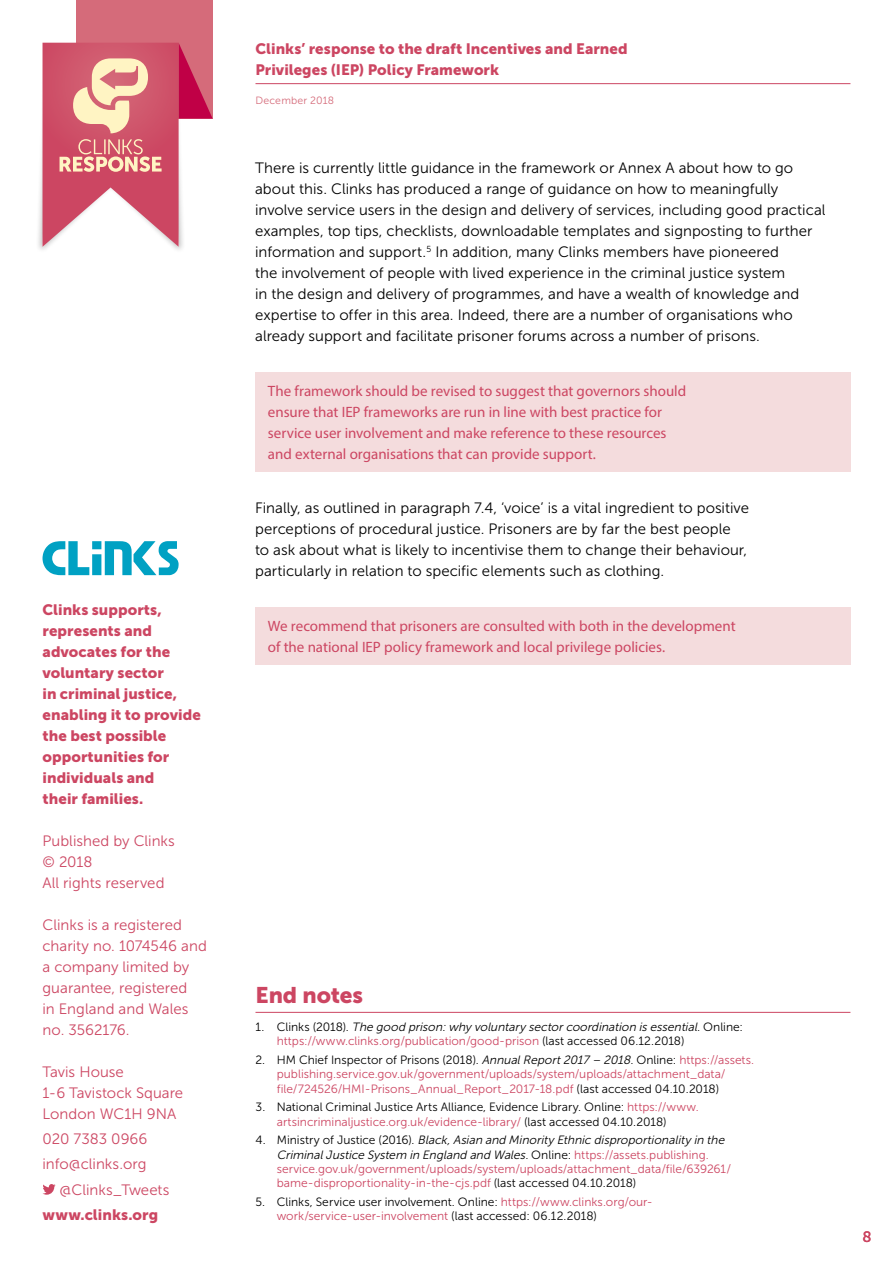
<style>
.page{position:relative;width:893px;height:1263px;background:#fff}
.page>*{position:absolute;margin:0;border:0;box-sizing:border-box;transform-origin:0 0}
.t1{font:22.5px "Museo Sans 900";letter-spacing:-.005em;color:#cc4662}
.t2{font:15px/21px "Museo Sans 300";letter-spacing:.005em;color:#000}
.t3{font:15px/21px "Myriad Pro";color:#cc4662}
.t4{font:15px/21px "Museo Sans 900";letter-spacing:.005em;color:#cc4662}
.t5{font:15px/21px "Museo Sans 300";color:#cc4662}
.t6{font:15px "Museo Sans 500";color:#cc4662}
.t7{font:12px/14.4px "Museo Sans 300";color:#cc4662}
.t8{font:12px/14.4px "Museo Sans 300";color:#000}
.t9{font:italic 12px/14.4px "Museo Sans 300";color:#000}
.t10{font:10.5px "Museo Sans 300";letter-spacing:.02em;color:#d56b7a}
.s1{font-style:normal}
.s2{font-style:normal;color:#cc4662}
.s3{color:#000}
.s4{font-style:italic;color:#000}
.s5{color:#cc4662}
</style>
<div class="page">
<div style="left:77px;top:0;width:136px;height:119px;background:#d56b7a"></div>
<div style="left:35px;top:52px;width:151px;height:202px;background:#000;opacity:.25"></div>
<svg style="left:43px;top:43px;width:170px;height:204px"></svg>
<hr style="left:255px;top:1012px;width:595px;height:1px;background:#cc4662">
<div style="left:255px;top:372px;width:595px;height:99px;background:#f4dcdd"></div>
<div style="left:255px;top:607px;width:595px;height:58px;background:#f4dcdd"></div>
<svg style="left:43px;top:1184px;width:13px;height:11px"></svg>
<svg style="left:43px;top:541px;width:136px;height:34px"></svg>
<hr style="left:255px;top:83px;width:595px;height:1px;background:#cc4662">
<p class="t4" style="left:43px;top:599px;width:160px">Clinks supports, represents and advocates for the voluntary sector<br>in criminal justice, enabling it to provide the best possible opportunities for individuals and<br>their families.</p>
<p class="t5" style="left:43px;top:830px;width:134px">Published by Clinks © 2018<br>All rights reserved</p>
<p class="t5" style="left:43px;top:914px;width:166px">Clinks is a registered charity no. 1074546 and a company limited by guarantee, registered<br>in England and Wales no. 3562176.</p>
<p class="t5" style="left:43px;top:1061px;width:142px">Tavis House<br>1-6 Tavistock Square<br>London WC1H 9NA</p>
<p class="t5" style="left:43px;top:1128px;width:107px">020 7383 0966</p>
<p class="t5" style="left:43px;top:1154px;width:105px">info@clinks.org</p>
<p class="t5" style="left:60px;top:1179px;width:111px">@Clinks_Tweets</p>
<p class="t4" style="left:43px;top:1204px;width:117px">www.clinks.org</p>
<p class="t4" style="left:255px;top:38px;width:374px">Clinks’ response to the draft Incentives and Earned<br>Privileges (IEP) Policy Framework</p>
<p class="t10" style="left:255px;top:95px;width:80px">December 2018</p>
<p class="t2" style="left:255px;top:157px;width:572px">There is currently little guidance in the framework or Annex A about how to go about this. Clinks has produced a range of guidance on how to meaningfully involve service users in the design and delivery of services, including good practical examples, top tips, checklists, downloadable templates and signposting to further information and support.<sup>5</sup> In addition, many Clinks members have pioneered<br>the involvement of people with lived experience in the criminal justice system<br>in the design and delivery of programmes, and have a wealth of knowledge and expertise to offer in this area. Indeed, there are a number of organisations who already support and facilitate prisoner forums across a number of prisons.</p>
<p class="t3" style="left:268px;top:380px;width:420px">The framework should be revised to suggest that governors should ensure that IEP frameworks are run in line with best practice for service user involvement and make reference to these resources and external organisations that can provide support.</p>
<p class="t2" style="left:255px;top:498px;width:495px">Finally, as outlined in paragraph 7.4, ‘voice’ is a vital ingredient to positive perceptions of procedural justice. Prisoners are by far the best people<br>to ask about what is likely to incentivise them to change their behaviour, particularly in relation to specific elements such as clothing.</p>
<p class="t3" style="left:268px;top:615px;width:469px">We recommend that prisoners are consulted with both in the development of the national IEP policy framework and local privilege policies.</p>
<h1 class="t1" style="left:255px;top:983px;width:109px">End notes</h1>
<p class="t9" style="left:277px;top:1019px;width:468px;text-indent:-21px"><span class="s1">1 . C l i n k s ( 2 0 1 8 ) .</span> The good prison:why voluntary sectorcoordination isessential.<span class="s1">O n l i n e : </span><span class="s2">https://www.clinks.org/publication/good-prison</span> <span class="s1">(last accessed 06.12.2018)</span></p>
<p class="t7" style="left:277px;top:1052px;width:479px;text-indent:-21px"><span class="s3">2. HM Chief Inspector of Prisons (2018).</span> <span class="s4">AnnualReport2017 – 2018.</span><span class="s3">Online:</span> https://assets. publishing.service.gov.uk/government/uploads/system/uploads/attachment_data/ file/724526/HMI-Prisons_Annual_Report_2017-18.pdf <span class="s3">(last accessed 04.10.2018)</span></p>
<p class="t8" style="left:277px;top:1100px;width:423px;text-indent:-21px">3. National Criminal Justice Arts Alliance, Evidence Library. Online: <span class="s5">https://www. artsincriminaljustice.org.uk/evidence-library/</span> (last accessed 04.10.2018)</p>
<p class="t7" style="left:277px;top:1133px;width:456px;text-indent:-21px"><span class="s3">4 . M i n i s t r y o f J u s t i c e ( 2 0 1 6 ) .</span> <span class="s4">Black,Asian and Minority Ethnic disproportionality in the CriminalJustice System in England and Wales.</span><span class="s3">Online:</span> https://assets.publishing. service.gov.uk/government/uploads/system/uploads/attachment_data/file/639261/ bame-disproportionality-in-the-cjs.pdf <span class="s3">(last accessed 04.10.2018)</span></p>
<p class="t8" style="left:277px;top:1195px;width:378px;text-indent:-21px">5. Clinks, Service user involvement. Online: <span class="s5">https://www.clinks.org/our&shy;work/service-user-involvement</span> (last accessed: 06.12.2018)</p>
<p class="t6" style="left:863px;top:1228px;width:11px">8</p>
</div>
